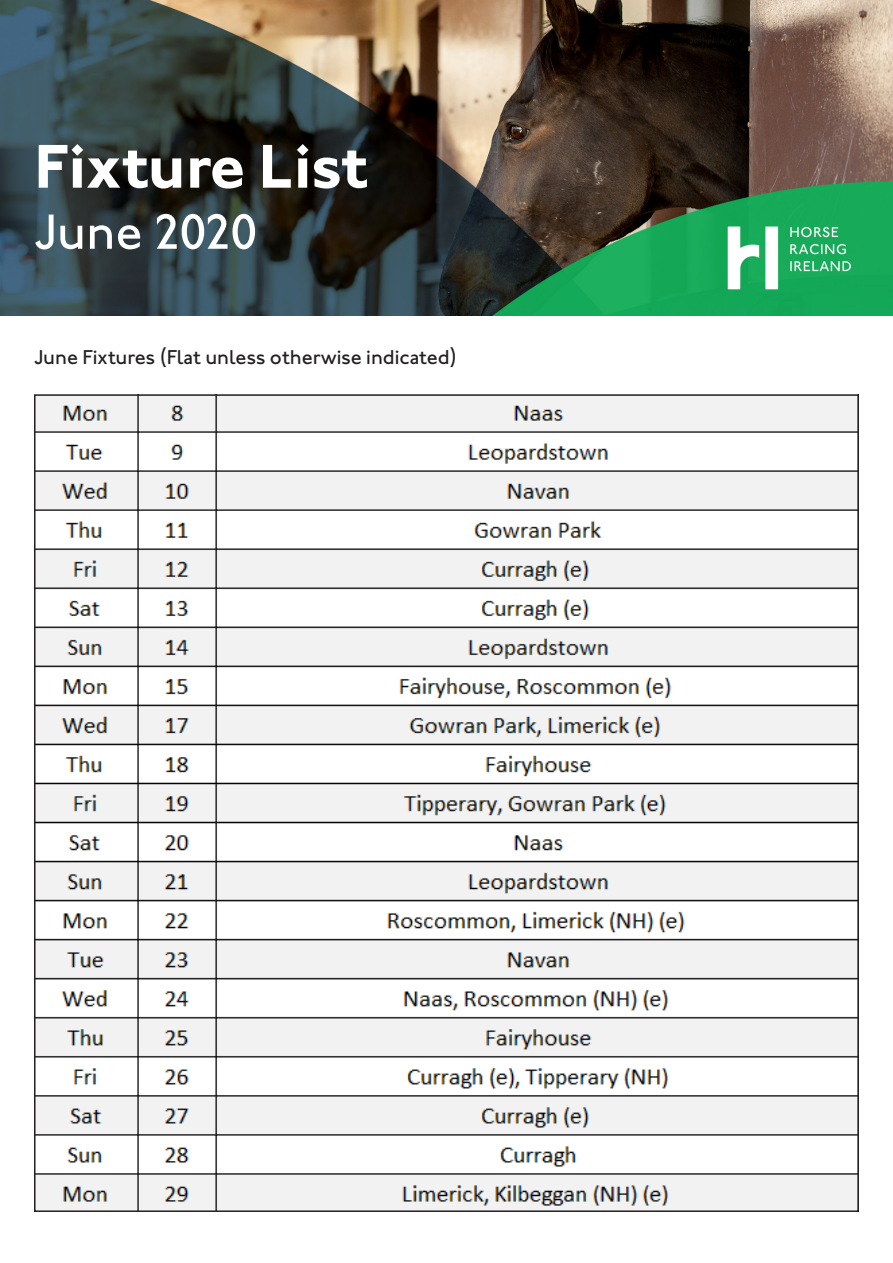
<style>
.page{position:relative;width:893px;height:1263px;background:#fff}
.page>*{position:absolute;margin:0;border:0;box-sizing:border-box;transform-origin:0 0}
.t1{font:700 63.6px "Johnston ITC Std";color:#fff}
.t2{font:500 50.85px "Johnston ITC Std";letter-spacing:-.03em;color:#fff}
.t3{font:500 20.7px "Johnston ITC Std";color:#231f20}
</style>
<div class="page">
<img style="left:37px;top:397px;width:819px;height:812px">
<img style="left:0;top:0;width:893px;height:315px">
<p class="t1" style="left:34px;top:128px;width:336px">Fixture List</p>
<p class="t2" style="left:34px;top:202px;width:226px">June 2020</p>
<p class="t3" style="left:34px;top:345px;width:424px">June Fixtures (Flat unless otherwise indicated)</p>
</div>
